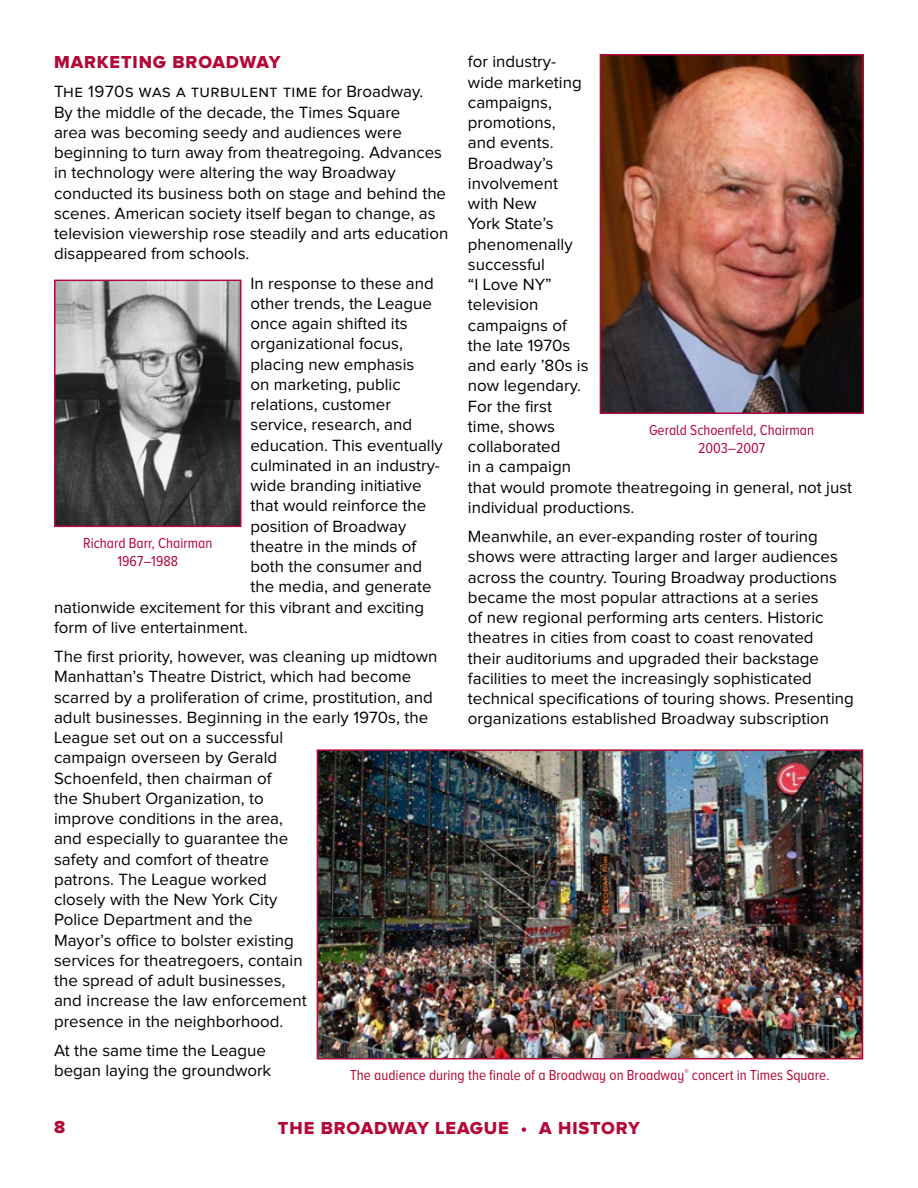
<style>
.page{position:relative;width:918px;height:1188px;background:#fff}
.page>*{position:absolute;margin:0;border:0;box-sizing:border-box;transform-origin:0 0}
.t1{font:18px "Proxima Nova A Extrabld";letter-spacing:.05em;color:#b30838}
.t2{font:16.8px/20.2px "Proxima Nova";color:#000}
.t3{font:15px/18px "Proxima Nova A Cond";color:#b30838;text-align:center}
</style>
<div class="page">
<img style="left:603px;top:57px;width:258px;height:354px">
<div style="left:600px;top:54px;width:264px;height:360px;border:2px solid #b30838"></div>
<img style="left:320px;top:752px;width:540px;height:304px">
<div style="left:317px;top:749px;width:546px;height:310px;border:2px solid #b30838"></div>
<img style="left:57px;top:283px;width:182px;height:241px">
<div style="left:54px;top:280px;width:188px;height:247px;border:2px solid #b30838"></div>
<p class="t2" style="left:468px;top:52px;width:386px">for industry-<br>wide marketing<br>campaigns,<br>promotions,<br>and events.<br>Broadway’s<br>involvement<br>with New<br>York State’s<br>phenomenally<br>successful<br>“I Love NY”<br>television<br>campaigns of<br>the late 1970s<br>and early ’80s is<br>now legendary.<br>For the first<br>time, shows<br>collaborated<br>in a campaign<br>that would promote theatregoing in general, not just individual productions.</p>
<p class="t2" style="left:468px;top:527px;width:387px">Meanwhile, an ever-expanding roster of touring shows were attracting larger and larger audiences across the country. Touring Broadway productions became the most popular attractions at a series<br>of new regional performing arts centers. Historic theatres in cities from coast to coast renovated<br>their auditoriums and upgraded their backstage facilities to meet the increasingly sophisticated technical specifications of touring shows. Presenting organizations established Broadway subscription</p>
<p class="t1" style="left:54px;top:52px;width:228px">MARKETING BROADWAY</p>
<p class="t2" style="left:54px;top:82px;width:396px">The 1970s was a turbulent time for Broadway.<br>By the middle of the decade, the Times Square<br>area was becoming seedy and audiences were beginning to turn away from theatregoing. Advances in technology were altering the way Broadway conducted its business both on stage and behind the scenes. American society itself began to change, as television viewership rose steadily and arts education disappeared from schools.</p>
<p class="t2" style="left:250px;top:274px;width:185px">In response to these and</p>
<p class="t2" style="left:250px;top:294px;width:183px">other trends, the League</p>
<p class="t2" style="left:250px;top:314px;width:159px">once again shifted its</p>
<p class="t2" style="left:250px;top:334px;width:154px">organizational focus,</p>
<p class="t2" style="left:250px;top:355px;width:165px">placing new emphasis</p>
<p class="t2" style="left:250px;top:375px;width:152px">on marketing, public</p>
<p class="t2" style="left:250px;top:395px;width:142px">relations, customer</p>
<p class="t2" style="left:250px;top:415px;width:163px">service, research, and</p>
<p class="t2" style="left:250px;top:436px;width:194px">education. This eventually</p>
<p class="t2" style="left:250px;top:456px;width:191px">culminated in an industry-</p>
<p class="t2" style="left:250px;top:476px;width:173px">wide branding initiative</p>
<p class="t2" style="left:250px;top:496px;width:177px">that would reinforce the</p>
<p class="t2" style="left:250px;top:517px;width:157px">position of Broadway</p>
<p class="t2" style="left:250px;top:537px;width:168px">theatre in the minds of</p>
<p class="t2" style="left:250px;top:557px;width:173px">both the consumer and</p>
<p class="t2" style="left:250px;top:577px;width:183px">the media, and generate</p>
<p class="t2" style="left:54px;top:598px;width:372px">nationwide excitement for this vibrant and exciting</p>
<p class="t2" style="left:54px;top:618px;width:195px">form of live entertainment.</p>
<p class="t2" style="left:54px;top:647px;width:385px">The first priority, however, was cleaning up midtown Manhattan’s Theatre District, which had become scarred by a proliferation of crime, prostitution, and adult businesses. Beginning in the early 1970s, the League set out on a successful<br>campaign overseen by Gerald<br>Schoenfeld, then chairman of<br>the Shubert Organization, to<br>improve conditions in the area,<br>and especially to guarantee the<br>safety and comfort of theatre<br>patrons. The League worked<br>closely with the New York City<br>Police Department and the<br>Mayor’s office to bolster existing<br>services for theatregoers, contain<br>the spread of adult businesses,<br>and increase the law enforcement<br>presence in the neighborhood.</p>
<p class="t2" style="left:54px;top:1041px;width:219px">At the same time the League began laying the groundwork</p>
<p class="t3" style="left:649px;top:421px;width:166px">Gerald Schoenfeld, Chairman<br>2003–2007</p>
<p class="t3" style="left:83px;top:534px;width:131px">Richard Barr, Chairman<br>1967–1988</p>
<p class="t3" style="left:350px;top:1066px;width:481px">The audience during the finale of a Broadway on Broadway<sup>®</sup> concert in Times Square.</p>
<p class="t1" style="left:54px;top:1117px;width:13px">8</p>
<p class="t1" style="left:278px;top:1118px;width:364px">THE BROADWAY LEAGUE • A HISTORY</p>
</div>
